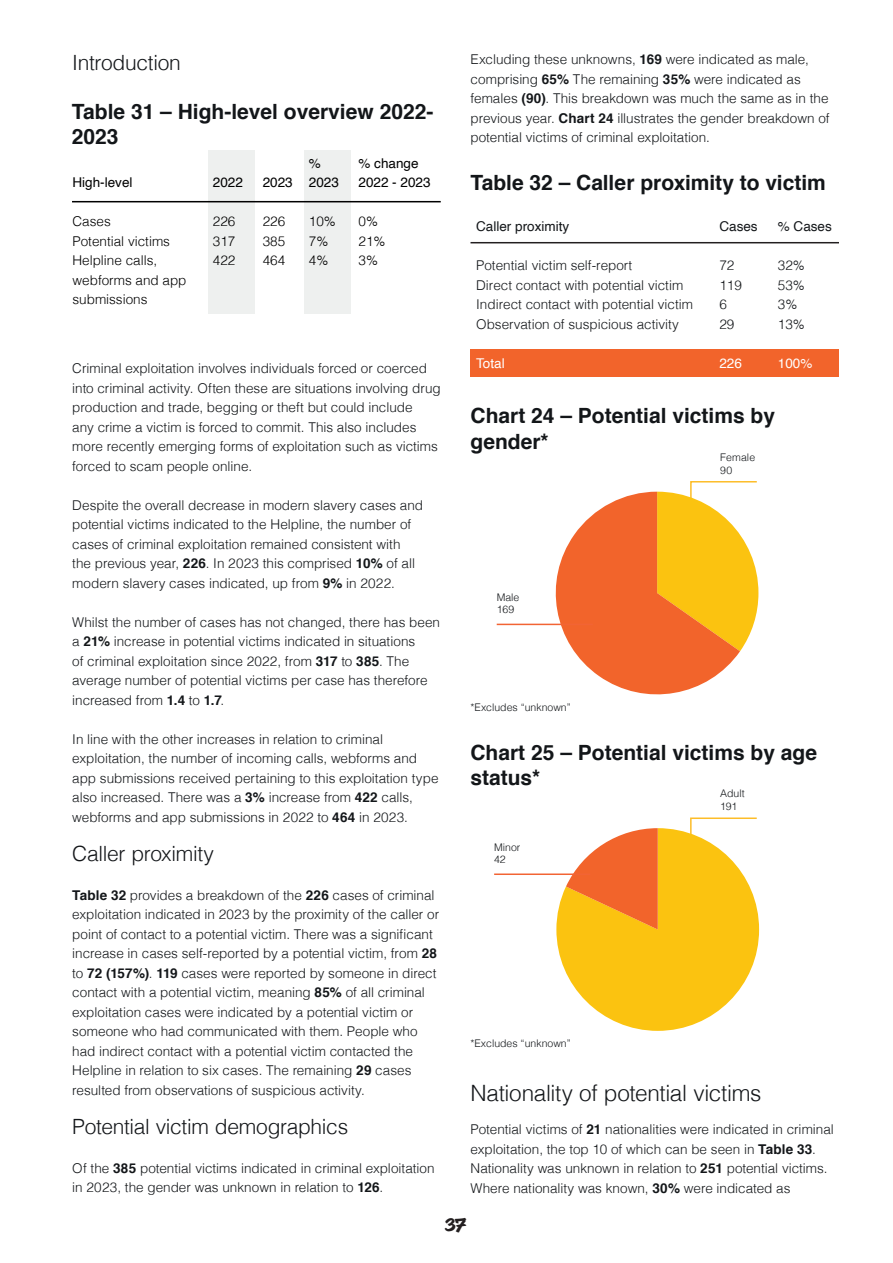
<style>
.page{position:relative;width:893px;height:1263px;background:#fff}
.page>*{position:absolute;margin:0;border:0;box-sizing:border-box;transform-origin:0 0}
.t1{font:300 22.5px "Helvetica";letter-spacing:-.015em;color:#131619}
.t2{font:700 21px/25.2px "Helvetica";color:#131619}
.t3{font:300 21px "Helvetica";letter-spacing:-.015em;color:#131619}
.t4{font:700 18px "Reklame Script";color:#231f20}
.t5{font:300 13.5px/19.5px "Helvetica";color:#131619}
.t6{font:300 13.5px/19.5px "Helvetica";color:#000}
.t7{font:13.5px/19.5px "Helvetica";color:#000}
.t8{font:13.5px "Helvetica";color:#131619}
.t9{font:13.5px "Helvetica";color:#fff}
.t10{font:300 10.5px/12.6px "Helvetica";color:#131619}
.s1{font-weight:700}
</style>
<div class="page">
<svg style="left:556px;top:817px;width:203px;height:214px"></svg>
<svg style="left:542px;top:481px;width:216px;height:214px"></svg>
<div style="left:304px;top:150px;width:47px;height:164px;background:#eef0ef"></div>
<div style="left:208px;top:150px;width:47px;height:164px;background:#eef0ef"></div>
<hr style="left:72px;top:201px;width:369px;height:1px;background:#000">
<div style="left:471px;top:349px;width:368px;height:27px;background:#f2642b"></div>
<hr style="left:470px;top:242px;width:369px;height:1px;background:#231f20">
<hr style="left:497px;top:624px;width:96px;height:1px;background:#f26434">
<hr style="left:494px;top:873px;width:96px;height:2px;background:#f26434">
<p class="t5" style="left:470px;top:49px;width:361px">Excluding these unknowns, <span class="s1">169</span> were indicated as male, comprising <span class="s1">65%</span> The remaining <span class="s1">35%</span> were indicated as females <span class="s1">(90)</span>. This breakdown was much the same as in the previous year. <span class="s1">Chart 24</span> illustrates the gender breakdown of potential victims of criminal exploitation.</p>
<h2 class="t3" style="left:72px;top:45px;width:110px">Introduction</h2>
<h2 class="t2" style="left:72px;top:99px;width:363px">Table 31 – High-level overview 2022-<br>2023</h2>
<p class="t7" style="left:72px;top:173px;width:62px">High-level</p>
<p class="t6" style="left:72px;top:211px;width:116px">Cases<br>Potential victims<br>Helpline calls, webforms and app submissions</p>
<p class="t7" style="left:358px;top:154px;width:74px">% change<br>2022 - 2023</p>
<p class="t6" style="left:358px;top:211px;width:29px">0%<br>21%<br>3%</p>
<p class="t8" style="left:476px;top:216px;width:95px">Caller proximity</p>
<p class="t7" style="left:309px;top:154px;width:32px">%<br>2023</p>
<p class="t6" style="left:309px;top:211px;width:29px">10%<br>7%<br>4%</p>
<h2 class="t2" style="left:470px;top:170px;width:357px">Table 32 – Caller proximity to victim</h2>
<p class="t7" style="left:213px;top:173px;width:32px">2022</p>
<p class="t6" style="left:213px;top:211px;width:24px;text-align:justify">226<br>317<br>422</p>
<p class="t7" style="left:263px;top:173px;width:32px">2023</p>
<p class="t6" style="left:263px;top:211px;width:24px;text-align:justify">226<br>385<br>464</p>
<p class="t8" style="left:778px;top:216px;width:56px">% Cases</p>
<p class="t5" style="left:778px;top:255px;width:29px">32%<br>53%<br>3%<br>13%</p>
<p class="t9" style="left:778px;top:353px;width:36px">100%</p>
<p class="t8" style="left:719px;top:216px;width:40px">Cases</p>
<p class="t5" style="left:719px;top:255px;width:24px">72<br>119<br>6<br>29</p>
<p class="t9" style="left:719px;top:353px;width:24px">226</p>
<p class="t5" style="left:476px;top:255px;width:218px">Potential victim self-report<br>Direct contact with potential victim Indirect contact with potential victim Observation of suspicious activity</p>
<p class="t9" style="left:476px;top:353px;width:30px">Total</p>
<p class="t5" style="left:72px;top:358px;width:370px">Criminal exploitation involves individuals forced or coerced into criminal activity. Often these are situations involving drug production and trade, begging or theft but could include<br>any crime a victim is forced to commit. This also includes more recently emerging forms of exploitation such as victims forced to scam people online.</p>
<p class="t5" style="left:72px;top:494px;width:352px">Despite the overall decrease in modern slavery cases and potential victims indicated to the Helpline, the number of cases of criminal exploitation remained consistent with<br>the previous year, <span class="s1">226</span>. In 2023 this comprised <span class="s1">10%</span> of all modern slavery cases indicated, up from <span class="s1">9%</span> in 2022.</p>
<p class="t5" style="left:72px;top:611px;width:369px">Whilst the number of cases has not changed, there has been a <span class="s1">21%</span> increase in potential victims indicated in situations<br>of criminal exploitation since 2022, from <span class="s1">317</span> to <span class="s1">385</span>. The average number of potential victims per case has therefore increased from <span class="s1">1.4</span> to <span class="s1">1.7</span>.</p>
<p class="t5" style="left:72px;top:728px;width:368px">In line with the other increases in relation to criminal exploitation, the number of incoming calls, webforms and app submissions received pertaining to this exploitation type also increased. There was a <span class="s1">3%</span> increase from <span class="s1">422</span> calls, webforms and app submissions in 2022 to <span class="s1">464</span> in 2023.</p>
<h2 class="t3" style="left:72px;top:835px;width:143px">Caller proximity</h2>
<p class="t5" style="left:72px;top:884px;width:368px"><span class="s1">Table 32</span> provides a breakdown of the <span class="s1">226</span> cases of criminal exploitation indicated in 2023 by the proximity of the caller or point of contact to a potential victim. There was a significant increase in cases self-reported by a potential victim, from <span class="s1">28 </span>to <span class="s1">72 (157%)</span>. <span class="s1">119</span> cases were reported by someone in direct contact with a potential victim, meaning <span class="s1">85%</span> of all criminal exploitation cases were indicated by a potential victim or someone who had communicated with them. People who had indirect contact with a potential victim contacted the Helpline in relation to six cases. The remaining <span class="s1">29</span> cases resulted from observations of suspicious activity.</p>
<h2 class="t3" style="left:72px;top:1108px;width:277px">Potential victim demographics</h2>
<p class="t5" style="left:72px;top:1157px;width:364px">Of the <span class="s1">385</span> potential victims indicated in criminal exploitation in 2023, the gender was unknown in relation to <span class="s1">126</span>.</p>
<h2 class="t2" style="left:470px;top:404px;width:306px">Chart 24 – Potential victims by gender*</h2>
<p class="t10" style="left:720px;top:450px;width:37px">Female<br>90</p>
<p class="t10" style="left:497px;top:590px;width:24px">Male<br>169</p>
<p class="t10" style="left:470px;top:700px;width:102px">*Excludes “unknown”</p>
<h2 class="t2" style="left:470px;top:740px;width:348px">Chart 25 – Potential victims by age status*</h2>
<p class="t10" style="left:720px;top:787px;width:26px">Adult<br>191</p>
<p class="t10" style="left:494px;top:840px;width:28px">Minor<br>42</p>
<p class="t10" style="left:470px;top:1036px;width:102px">*Excludes “unknown”</p>
<h1 class="t1" style="left:470px;top:1074px;width:292px">Nationality of potential victims</h1>
<p class="t5" style="left:470px;top:1119px;width:365px">Potential victims of <span class="s1">21</span> nationalities were indicated in criminal exploitation, the top 10 of which can be seen in <span class="s1">Table 33</span>.<br>Nationality was unknown in relation to <span class="s1">251</span> potential victims.<br>Where nationality was known, <span class="s1">30%</span> were indicated as</p>
<h3 class="t4" style="left:446px;top:1212px;width:22px">37</h3>
</div>
